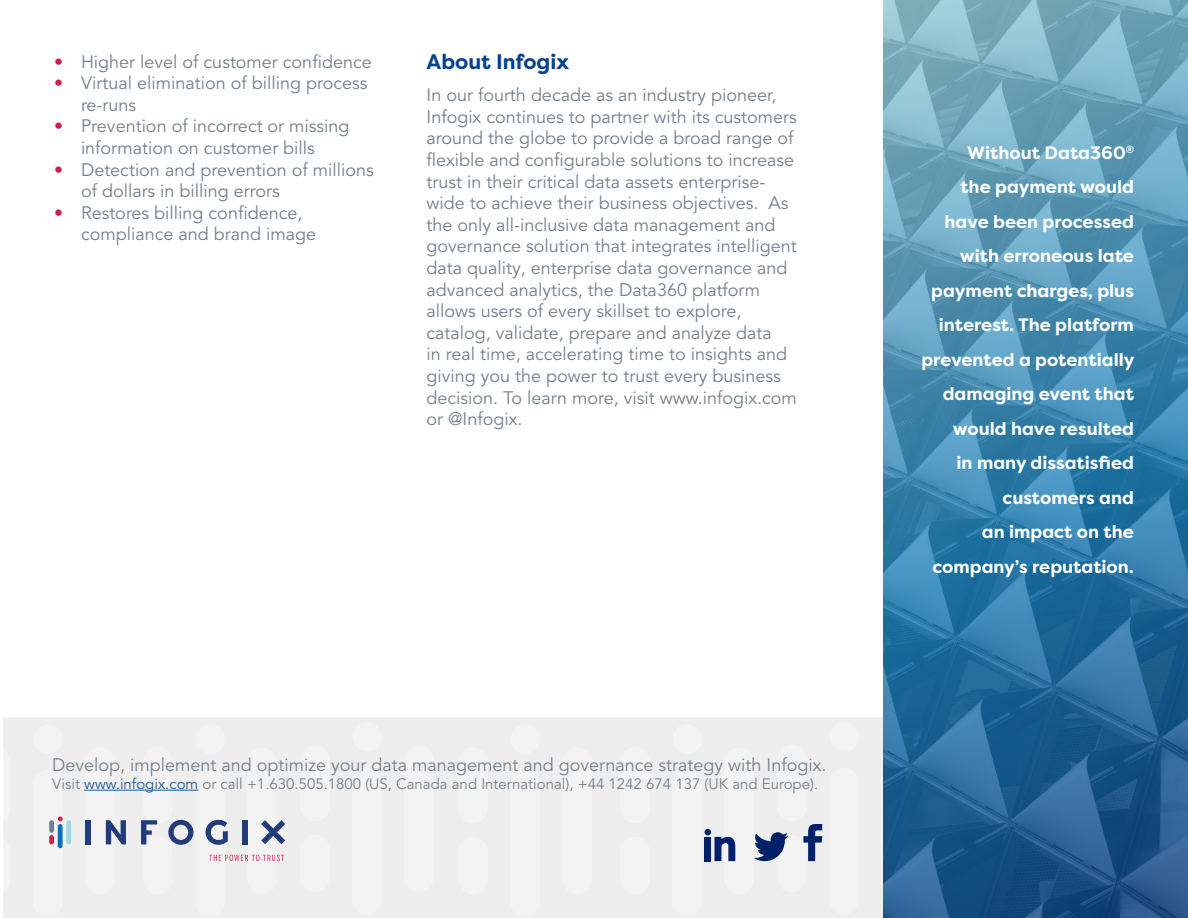
<style>
.page{position:relative;width:1188px;height:918px;background:#fff}
.page>*{position:absolute;margin:0;border:0;box-sizing:border-box;transform-origin:0 0}
.t1{font:700 21px "Filson Pro";color:#05428c}
.t2{font:18px/21.6px "Avenir LT Pro";color:#74808b}
.t3{font:700 18px/34.5px "Filson Pro";color:#fff;text-align:right}
.t4{font:15px "Avenir LT Pro";color:#74808b}
.s1{color:#d21d49}
.s2{color:#175d9e}
</style>
<div class="page">
<div style="left:4px;top:717px;width:1184px;height:201px;background:#eeeeef"></div>
<img style="left:3px;top:724px;width:111px;height:193px">
<img style="left:143px;top:789px;width:132px;height:66px">
<img style="left:788px;top:723px;width:96px;height:192px">
<img style="left:884px;top:0;width:304px;height:918px">
<hr style="left:84px;top:790px;width:114px;height:1px;background:#175d9e">
<svg style="left:754px;top:832px;width:34px;height:29px"></svg>
<svg style="left:803px;top:824px;width:19px;height:37px"></svg>
<svg style="left:704px;top:829px;width:31px;height:32px"></svg>
<div style="left:58px;top:824px;width:5px;height:24px;background:#0b70b9;border-radius:2px"></div>
<div style="left:66px;top:820px;width:5px;height:24px;background:#9edae6;border-radius:2px"></div>
<svg style="left:58px;top:816px;width:5px;height:5px"></svg>
<div style="left:49px;top:820px;width:5px;height:13px;background:#73808b;border-radius:2px"></div>
<div style="left:49px;top:835px;width:5px;height:9px;background:#d21e49;border-radius:2px"></div>
<div style="left:85px;top:820px;width:6px;height:24px;background:#223b7a"></div>
<svg style="left:106px;top:820px;width:20px;height:24px"></svg>
<svg style="left:141px;top:820px;width:16px;height:24px"></svg>
<svg style="left:168px;top:820px;width:25px;height:25px"></svg>
<svg style="left:206px;top:820px;width:22px;height:25px"></svg>
<div style="left:242px;top:820px;width:5px;height:24px;background:#223b7a"></div>
<svg style="left:261px;top:820px;width:24px;height:24px"></svg>
<svg style="left:209px;top:855px;width:75px;height:6px"></svg>
<p class="t2" style="left:54px;top:51px;width:319px"><span class="s1">•</span> Higher level of customer confidence</p>
<p class="t2" style="left:81px;top:73px;width:288px;text-indent:-27px"><span class="s1">•</span> Virtual elimination of billing process re-runs</p>
<p class="t2" style="left:54px;top:116px;width:297px;text-align:center"><span class="s1">•</span> Prevention of incorrect or missing information on customer bills</p>
<p class="t2" style="left:81px;top:159px;width:294px;text-indent:-27px"><span class="s1">•</span> Detection and prevention of millions of dollars in billing errors</p>
<p class="t2" style="left:81px;top:202px;width:237px;text-indent:-27px"><span class="s1">•</span> Restores billing confidence, compliance and brand image</p>
<p class="t1" style="left:427px;top:49px;width:144px">About Infogix</p>
<p class="t2" style="left:427px;top:85px;width:372px">In our fourth decade as an industry pioneer, Infogix continues to partner with its customers around the globe to provide a broad range of flexible and configurable solutions to increase trust in their critical data assets enterprise&shy;wide to achieve their business objectives. As the only all-inclusive data management and governance solution that integrates intelligent data quality, enterprise data governance and advanced analytics, the Data360 platform allows users of every skillset to explore, catalog, validate, prepare and analyze data<br>in real time, accelerating time to insights and giving you the power to trust every business decision. To learn more, visit www.infogix.com or @Infogix.</p>
<p class="t2" style="left:52px;top:754px;width:776px">Develop, implement and optimize your data management and governance strategy with Infogix.</p>
<p class="t4" style="left:52px;top:775px;width:767px">Visit <span class="s2">www.infogix.com</span> or call +1.630.505.1800 (US, Canada and International), +44 1242 674 137 (UK and Europe).</p>
<p class="t3" style="left:921px;top:136px;width:215px">Without Data360<sup>®<br></sup>the payment would have been processed with erroneous late payment charges, plus interest. The platform prevented a potentially damaging event that would have resulted</p>
<p class="t3" style="left:932px;top:446px;width:203px">in many dissatisfied customers and<br>an impact on the company’s reputation.</p>
</div>
